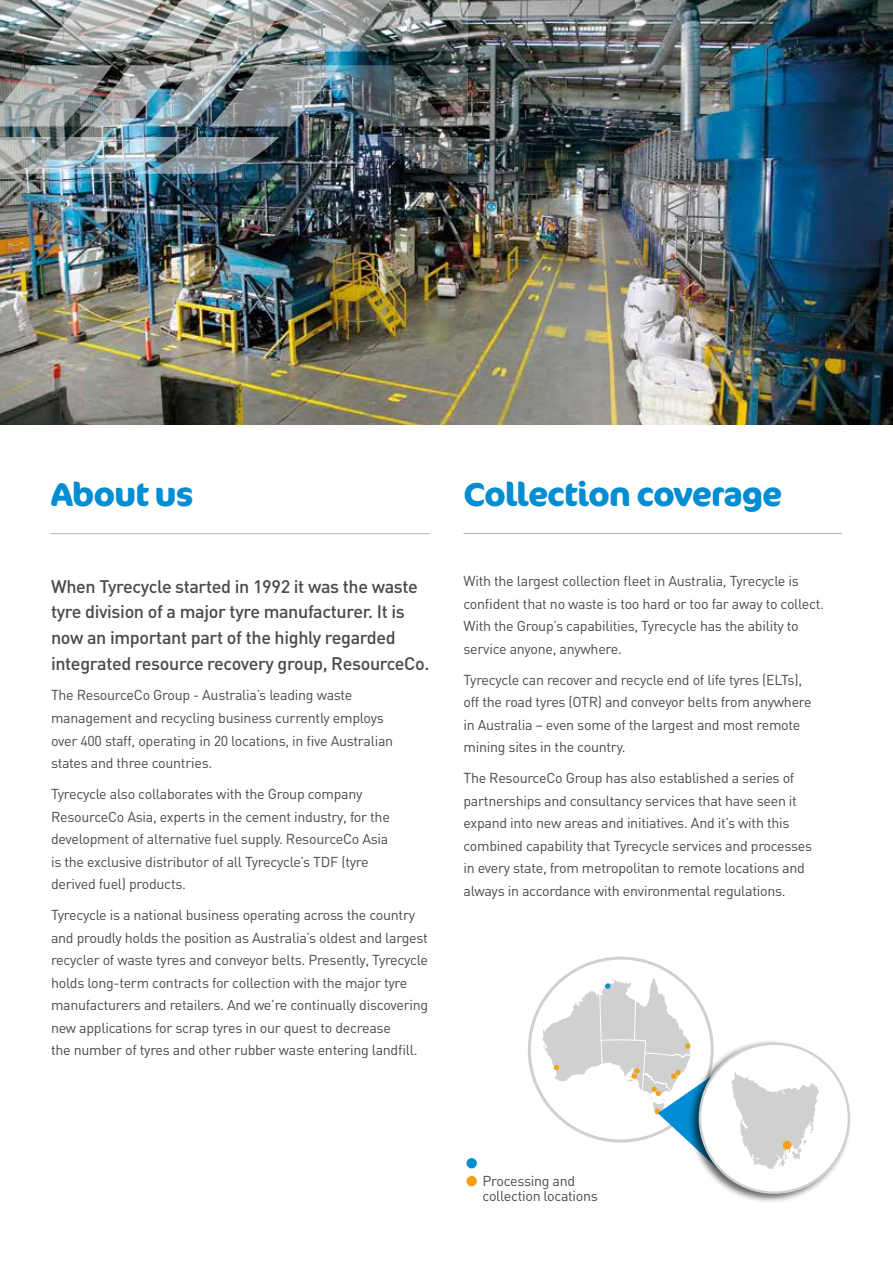
<style>
.page{position:relative;width:893px;height:1263px;background:#fff}
.page>*{position:absolute;margin:0;border:0;box-sizing:border-box;transform-origin:0 0}
.t1{font:700 33px "Cocon";letter-spacing:-.03em;color:#008dd1}
.t2{font:500 18px/25.5px "DIN";letter-spacing:-.02em;color:#4a4a49}
.t3{font:14.25px/22.5px "DIN";letter-spacing:-.02em;color:#4a4a49}
</style>
<div class="page">
<img style="left:0;top:0;width:893px;height:424px">
<hr style="left:51px;top:533px;width:378px;height:1px;background:#b3b2b2">
<hr style="left:463px;top:533px;width:379px;height:1px;background:#b3b2b2">
<svg style="left:381px;top:137px;width:87px;height:37px;background:#53585c"></svg>
<img style="left:0;top:0;width:468px;height:51px">
<img style="left:0;top:65px;width:468px;height:61px">
<img style="left:0;top:137px;width:279px;height:37px">
<div style="left:466px;top:1157px;width:11px;height:12px;background:#008dd1;border-radius:50%"></div>
<div style="left:466px;top:1157px;width:12px;height:12px;border:1px solid #fff;border-radius:50%"></div>
<div style="left:466px;top:1175px;width:11px;height:12px;background:#f69f14;border-radius:50%"></div>
<div style="left:466px;top:1175px;width:12px;height:12px;border:1px solid #fff;border-radius:50%"></div>
<div style="left:688px;top:1040px;width:164px;height:164px;background:#000;opacity:.6"></div>
<div style="left:700px;top:1044px;width:149px;height:149px;background:#fff;border-radius:50%"></div>
<svg style="left:731px;top:1072px;width:88px;height:97px"></svg>
<div style="left:783px;top:1141px;width:9px;height:8px;background:#f69f14;border-radius:50%"></div>
<svg style="left:543px;top:978px;width:179px;height:195px"></svg>
<h1 class="t1" style="left:51px;top:474px;width:144px">About us</h1>
<p class="t2" style="left:51px;top:573px;width:380px">When Tyrecycle started in 1992 it was the waste tyre division of a major tyre manufacturer. It is now an important part of the highly regarded integrated resource recovery group, ResourceCo.</p>
<p class="t3" style="left:51px;top:684px;width:344px">The ResourceCo Group - Australia’s leading waste management and recycling business currently employs over 400 staff, operating in 20 locations, in five Australian states and three countries.</p>
<p class="t3" style="left:51px;top:782px;width:340px">Tyrecycle also collaborates with the Group company ResourceCo Asia, experts in the cement industry, for the development of alternative fuel supply. ResourceCo Asia is the exclusive distributor of all Tyrecycle’s TDF (tyre derived fuel) products.</p>
<p class="t3" style="left:51px;top:903px;width:379px">Tyrecycle is a national business operating across the country and proudly holds the position as Australia’s oldest and largest recycler of waste tyres and conveyor belts. Presently, Tyrecycle holds long-term contracts for collection with the major tyre manufacturers and retailers. And we’re continually discovering new applications for scrap tyres in our quest to decrease<br>the number of tyres and other rubber waste entering landfill.</p>
<h1 class="t1" style="left:463px;top:474px;width:321px">Collection coverage</h1>
<p class="t3" style="left:463px;top:569px;width:362px">With the largest collection fleet in Australia, Tyrecycle is confident that no waste is too hard or too far away to collect.<br>With the Group’s capabilities, Tyrecycle has the ability to service anyone, anywhere.</p>
<p class="t3" style="left:463px;top:668px;width:350px">Tyrecycle can recover and recycle end of life tyres (ELTs), off the road tyres (OTR) and conveyor belts from anywhere in Australia – even some of the largest and most remote mining sites in the country.</p>
<p class="t3" style="left:463px;top:766px;width:350px">The ResourceCo Group has also established a series of partnerships and consultancy services that have seen it expand into new areas and initiatives. And it’s with this combined capability that Tyrecycle services and processes in every state, from metropolitan to remote locations and always in accordance with environmental regulations.</p>
<p class="t3" style="left:482px;top:1173px;width:117px;line-height:15px">Processing and collection locations</p>
</div>
